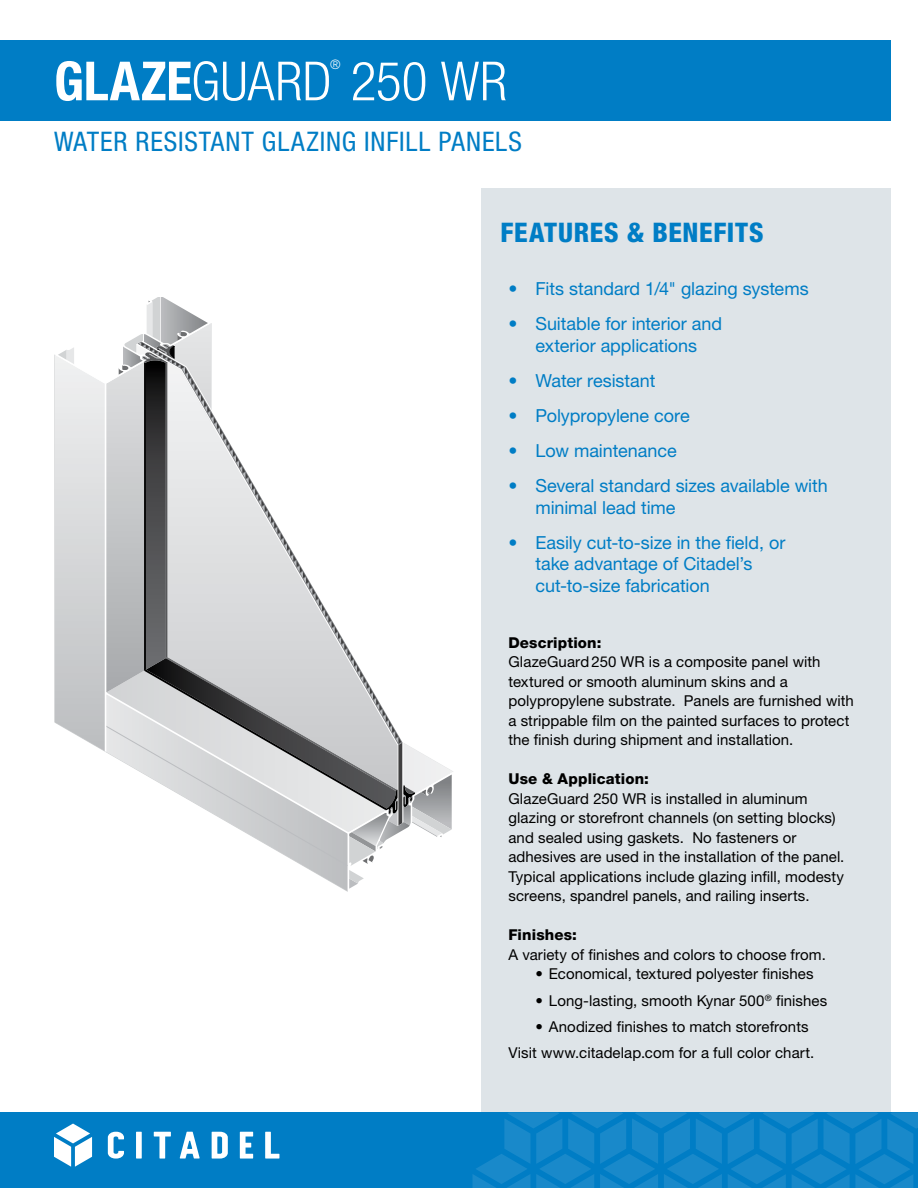
<style>
.page{position:relative;width:918px;height:1188px;background:#fff}
.page>*{position:absolute;margin:0;border:0;box-sizing:border-box;transform-origin:0 0}
.t1{font:300 condensed 54px "Helvetica Neue LT Std";letter-spacing:.005em;color:#fff}
.t2{font:condensed 27px "Helvetica Neue LT Std";letter-spacing:.03em;color:#007dc5}
.t3{font:800 condensed 27px "Helvetica Neue LT Std";letter-spacing:.025em;color:#007dc5}
.t4{font:18px/21.6px "Helvetica Neue LT Std";letter-spacing:-.005em;color:#007dc5}
.t5{font:15px/19.5px "Helvetica Neue LT Std";letter-spacing:.005em;color:#000}
.t6{font:800 15px "Helvetica Neue LT Std";letter-spacing:.01em;color:#000}
.t7{font:300 condensed 13.05px "Helvetica Neue LT Std";color:#fff}
.s1{font-weight:700}
</style>
<div class="page">
<div style="left:482px;top:188px;width:409px;height:965px;background:#dee4e8"></div>
<div style="left:0;top:40px;width:891px;height:82px;background:#007dc5"></div>
<div style="left:0;top:1112px;width:918px;height:76px;background:#007dc5"></div>
<svg style="left:54px;top:1124px;width:38px;height:43px"></svg>
<svg style="left:154px;top:1132px;width:17px;height:27px"></svg>
<div style="left:136px;top:1132px;width:6px;height:27px;background:#fff"></div>
<svg style="left:265px;top:1132px;width:14px;height:27px"></svg>
<svg style="left:240px;top:1132px;width:13px;height:27px"></svg>
<svg style="left:212px;top:1132px;width:16px;height:27px"></svg>
<svg style="left:108px;top:1132px;width:16px;height:27px"></svg>
<svg style="left:180px;top:1132px;width:20px;height:27px"></svg>
<svg style="left:473px;top:1112px;width:445px;height:76px"></svg>
<svg style="left:55px;top:297px;width:398px;height:594px"></svg>
<p class="t7" style="left:330px;top:57px;width:12px">®</p>
<h1 class="t1" style="left:54px;top:50px;width:455px"><span class="s1">GLAZE</span>GUARD 250 WR</h1>
<h2 class="t2" style="left:54px;top:126px;width:469px">WATER RESISTANT GLAZING INFILL PANELS</h2>
<h2 class="t3" style="left:501px;top:216px;width:265px">FEATURES &amp; BENEFITS</h2>
<p class="t4" style="left:508px;top:277px;width:302px">• Fits standard 1/4" glazing systems</p>
<p class="t4" style="left:508px;top:312px;width:215px;text-align:center">• Suitable for interior and exterior applications</p>
<p class="t4" style="left:508px;top:369px;width:149px">• Water resistant</p>
<p class="t4" style="left:508px;top:404px;width:183px">• Polypropylene core</p>
<p class="t4" style="left:508px;top:439px;width:170px">• Low maintenance</p>
<p class="t4" style="left:535px;top:474px;width:294px;text-indent:-27px">• Several standard sizes available with minimal lead time</p>
<p class="t4" style="left:535px;top:531px;width:251px;text-indent:-27px">• Easily cut-to-size in the field, or take advantage of Citadel’s cut-to-size fabrication</p>
<p class="t6" style="left:508px;top:634px;width:95px">Description:</p>
<p class="t5" style="left:508px;top:652px;width:347px">GlazeGuard 250 WR is a composite panel with textured or smooth aluminum skins and a polypropylene substrate. Panels are furnished with a strippable film on the painted surfaces to protect the finish during shipment and installation.</p>
<p class="t6" style="left:508px;top:770px;width:142px">Use &amp; Application:</p>
<p class="t5" style="left:508px;top:789px;width:337px">GlazeGuard 250 WR is installed in aluminum glazing or storefront channels (on setting blocks) and sealed using gaskets. No fasteners or adhesives are used in the installation of the panel.<br>Typical applications include glazing infill, modesty screens, spandrel panels, and railing inserts.</p>
<p class="t6" style="left:508px;top:926px;width:70px">Finishes:</p>
<p class="t5" style="left:508px;top:945px;width:319px">A variety of finishes and colors to choose from.</p>
<p class="t5" style="left:535px;top:964px;width:280px">• Economical, textured polyester finishes</p>
<p class="t5" style="left:535px;top:990px;width:293px">• Long-lasting, smooth Kynar 500<sup>®</sup> finishes</p>
<p class="t5" style="left:508px;top:1013px;width:307px;line-height:26.2px;text-indent:27px">• Anodized finishes to match storefronts<br>Visit www.citadelap.com for a full color chart.</p>
</div>
